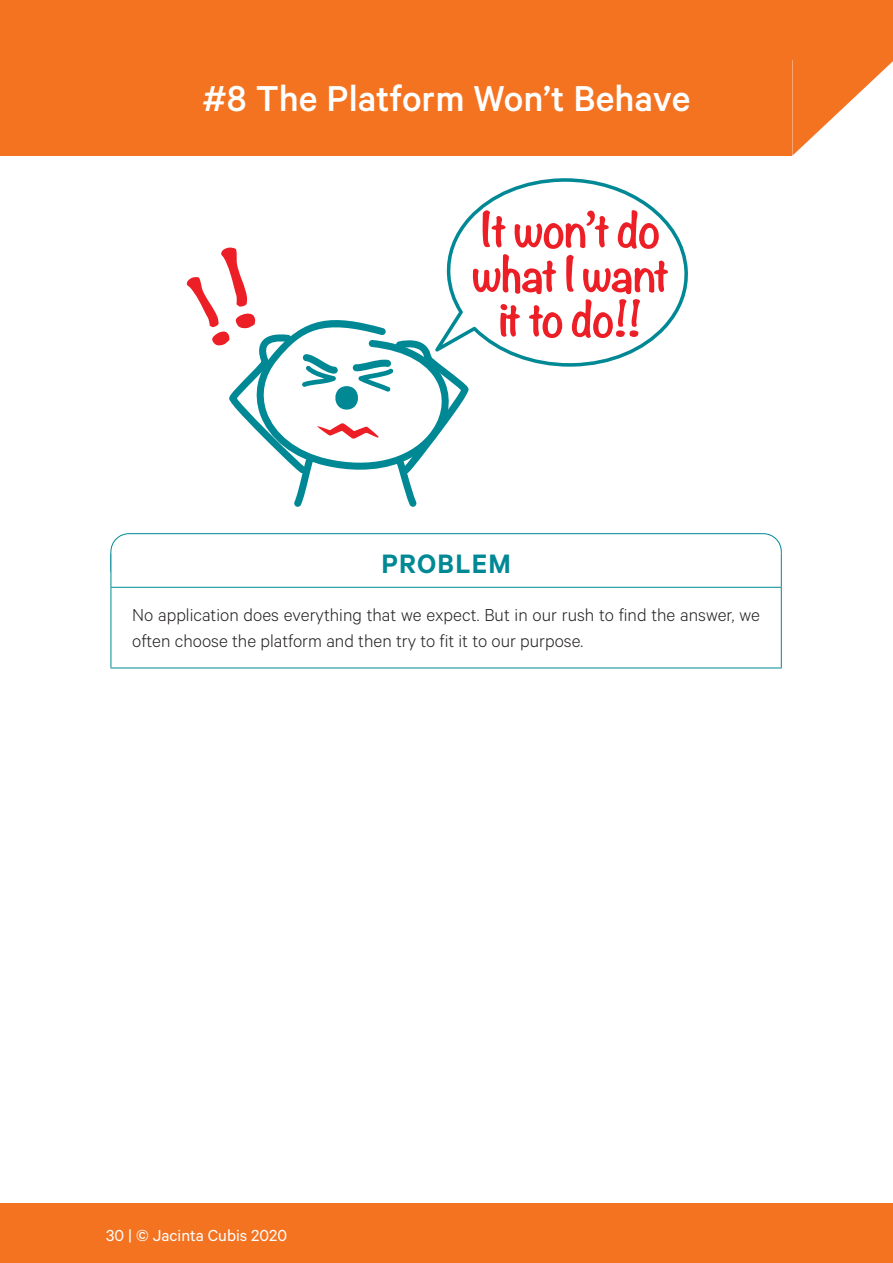
<style>
.page{position:relative;width:893px;height:1263px;background:#fff}
.page>*{position:absolute;margin:0;border:0;box-sizing:border-box;transform-origin:0 0}
.t1{font:500 40.5px "Calibre";color:#fff}
.t2{font:600 30px "Calibre";letter-spacing:.04em;color:#008895}
.t3{font:300 19.5px/25.5px "Calibre";color:#231f20}
.t4{font:18px "Calibre";color:#fff}
</style>
<div class="page">
<div style="left:111px;top:533px;width:671px;height:54px;border:1px solid #008895;border-radius:18px"></div>
<div style="left:0;top:1203px;width:893px;height:60px;background:#f47321"></div>
<div style="left:0;top:0;width:893px;height:60px;background:#f47321"></div>
<div style="left:0;top:44px;width:792px;height:112px;background:#f47321"></div>
<svg style="left:792px;top:60px;width:101px;height:96px"></svg>
<svg style="left:476px;top:178px;width:212px;height:148px"></svg>
<svg style="left:187px;top:210px;width:481px;height:297px"></svg>
<div style="left:111px;top:553px;width:670px;height:34px;background:#fff"></div>
<hr style="left:111px;top:588px;width:1px;height:80px;background:#008895">
<hr style="left:781px;top:588px;width:1px;height:80px;background:#008895">
<hr style="left:111px;top:668px;width:671px;height:1px;background:#008895">
<hr style="left:111px;top:553px;width:1px;height:34px;background:#008895">
<hr style="left:781px;top:553px;width:1px;height:34px;background:#008895">
<hr style="left:111px;top:587px;width:671px;height:1px;background:#008895">
<h1 class="t1" style="left:203px;top:75px;width:489px">#8 The Platform Won’t Behave</h1>
<h2 class="t2" style="left:381px;top:546px;width:131px">PROBLEM</h2>
<p class="t3" style="left:132px;top:601px;width:629px">No application does everything that we expect. But in our rush to find the answer, we often choose the platform and then try to fit it to our purpose.</p>
<p class="t4" style="left:106px;top:1224px;width:182px">30 | © Jacinta Cubis 2020</p>
</div>
